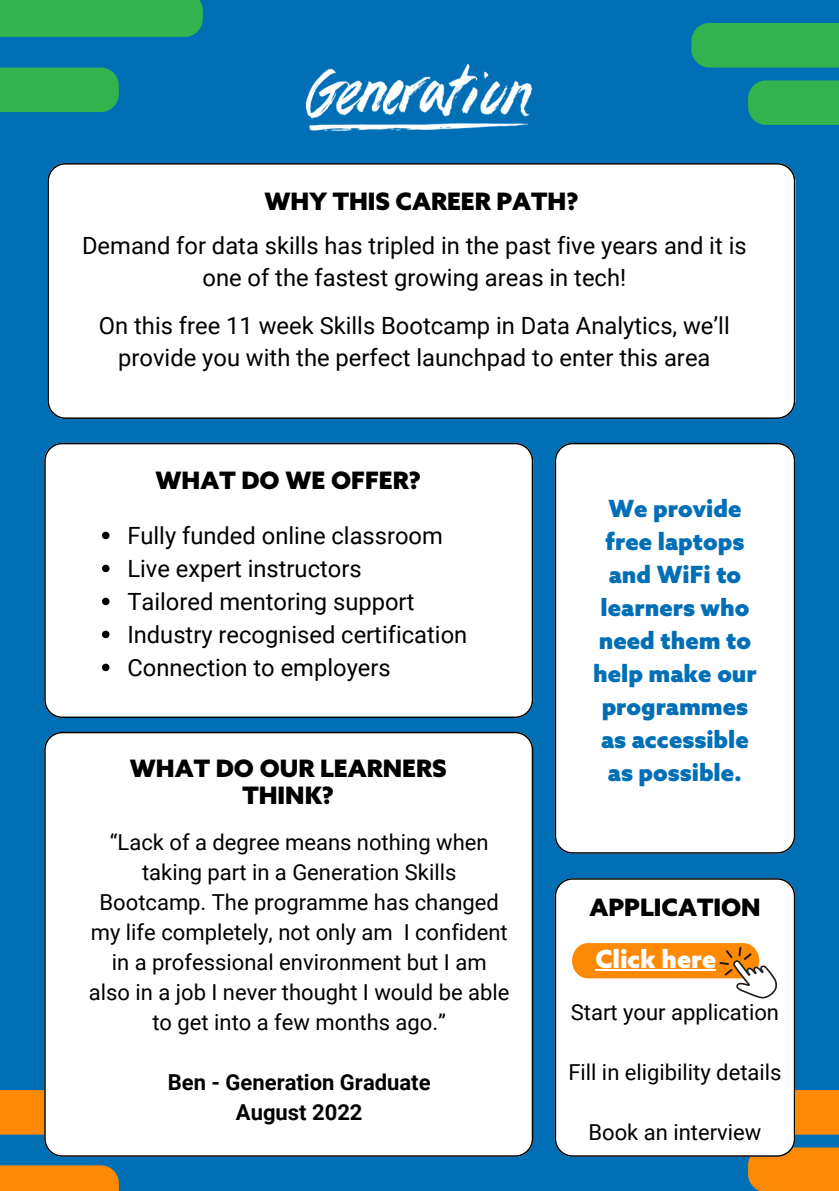
<style>
.page{position:relative;width:839px;height:1191px;background:#fff}
.page>*{position:absolute;margin:0;border:0;box-sizing:border-box;transform-origin:0 0}
.t1{font:900 25px "Azo Sans";color:#fff}
.t2{font:900 24px/27px "Azo Sans";color:#000;text-align:center}
.t3{font:23.8px/32.2px "Roboto";color:#000;text-align:center}
.t4{font:900 23.8px/33px "Azo Sans";color:#006fb6;text-align:center}
.t5{font:22px/30px "Roboto";color:#000;text-align:center}
.t6{font:700 22px/30px "Roboto";color:#000;text-align:center}
</style>
<div class="page">
<div style="left:0;top:0;width:838px;height:1191px;background:#006fb6"></div>
<div style="left:47px;top:163px;width:747px;height:256px;background:#fff"></div>
<div style="left:0;top:1165px;width:118px;height:26px;background:#fd8905"></div>
<div style="left:0;top:1090px;width:44px;height:45px;background:#fd8905"></div>
<div style="left:795px;top:1090px;width:43px;height:45px;background:#fd8905"></div>
<div style="left:748px;top:1147px;width:90px;height:44px;background:#fd8905"></div>
<div style="left:691px;top:23px;width:147px;height:45px;background:#32b34d"></div>
<div style="left:748px;top:80px;width:90px;height:45px;background:#32b34d"></div>
<div style="left:0;top:68px;width:118px;height:44px;background:#32b34d"></div>
<div style="left:0;top:0;width:202px;height:37px;background:#32b34d"></div>
<div style="left:44px;top:443px;width:489px;height:274px;background:#fff"></div>
<div style="left:44px;top:732px;width:489px;height:424px;background:#fff"></div>
<svg style="left:554px;top:443px;width:240px;height:411px;background:#e9eef1"></svg>
<svg style="left:102px;top:532px;width:7px;height:7px"></svg>
<svg style="left:102px;top:565px;width:7px;height:7px"></svg>
<svg style="left:102px;top:598px;width:7px;height:7px"></svg>
<svg style="left:102px;top:631px;width:7px;height:7px"></svg>
<svg style="left:102px;top:664px;width:7px;height:7px"></svg>
<div style="left:554px;top:878px;width:240px;height:279px;background:#fff"></div>
<div style="left:572px;top:943px;width:187px;height:35px;background:#fd8905;border-radius:17px"></div>
<svg style="left:719px;top:947px;width:58px;height:52px"></svg>
<hr style="left:595px;top:969px;width:121px;height:2px;background:#fff">
<img style="left:305px;top:63px;width:228px;height:69px">
<p class="t2" style="left:264px;top:190px;width:315px">WHY THIS CAREER PATH?</p>
<p class="t3" style="left:82px;top:230px;width:666px">Demand for data skills has tripled in the past five years and it is one of the fastest growing areas in tech!</p>
<p class="t3" style="left:99px;top:310px;width:632px">On this free 11 week Skills Bootcamp in Data Analytics, we’ll provide you with the perfect launchpad to enter this area</p>
<p class="t2" style="left:155px;top:469px;width:266px">WHAT DO WE OFFER?</p>
<h1 class="t3" style="left:127px;top:519px;width:317px">Fully funded online classroom</h1>
<h3 class="t3" style="left:127px;top:552px;width:236px">Live expert instructors</h3>
<h3 class="t3" style="left:127px;top:585px;width:288px">Tailored mentoring support</h3>
<h1 class="t3" style="left:127px;top:618px;width:341px">Industry recognised certification</h1>
<p class="t3" style="left:127px;top:651px;width:265px">Connection to employers</p>
<p class="t2" style="left:130px;top:757px;width:318px">WHAT DO OUR LEARNERS<br>THINK?</p>
<p class="t5" style="left:99px;top:827px;width:401px">“Lack of a degree means nothing when taking part in a Generation Skills<br>Bootcamp. The programme has changed</p>
<p class="t5" style="left:89px;top:917px;width:422px">my life completely, not only am I confident in a professional environment but I am also in a job I never thought I would be able to get into a few months ago.”</p>
<p class="t6" style="left:168px;top:1067px;width:264px">Ben - Generation Graduate<br>August 2022</p>
<p class="t4" style="left:593px;top:494px;width:165px">We provide free laptops and WiFi to learners who need them to help make our programmes as accessible as possible.</p>
<h2 class="t2" style="left:589px;top:895px;width:173px">APPLICATION</h2>
<h4 class="t1" style="left:595px;top:946px;width:122px">Click here</h4>
<h1 class="t5" style="left:570px;top:997px;width:210px">Start your application</h1>
<p class="t5" style="left:568px;top:1057px;width:215px">Fill in eligibility details</p>
<p class="t5" style="left:588px;top:1117px;width:174px">Book an interview</p>
</div>
